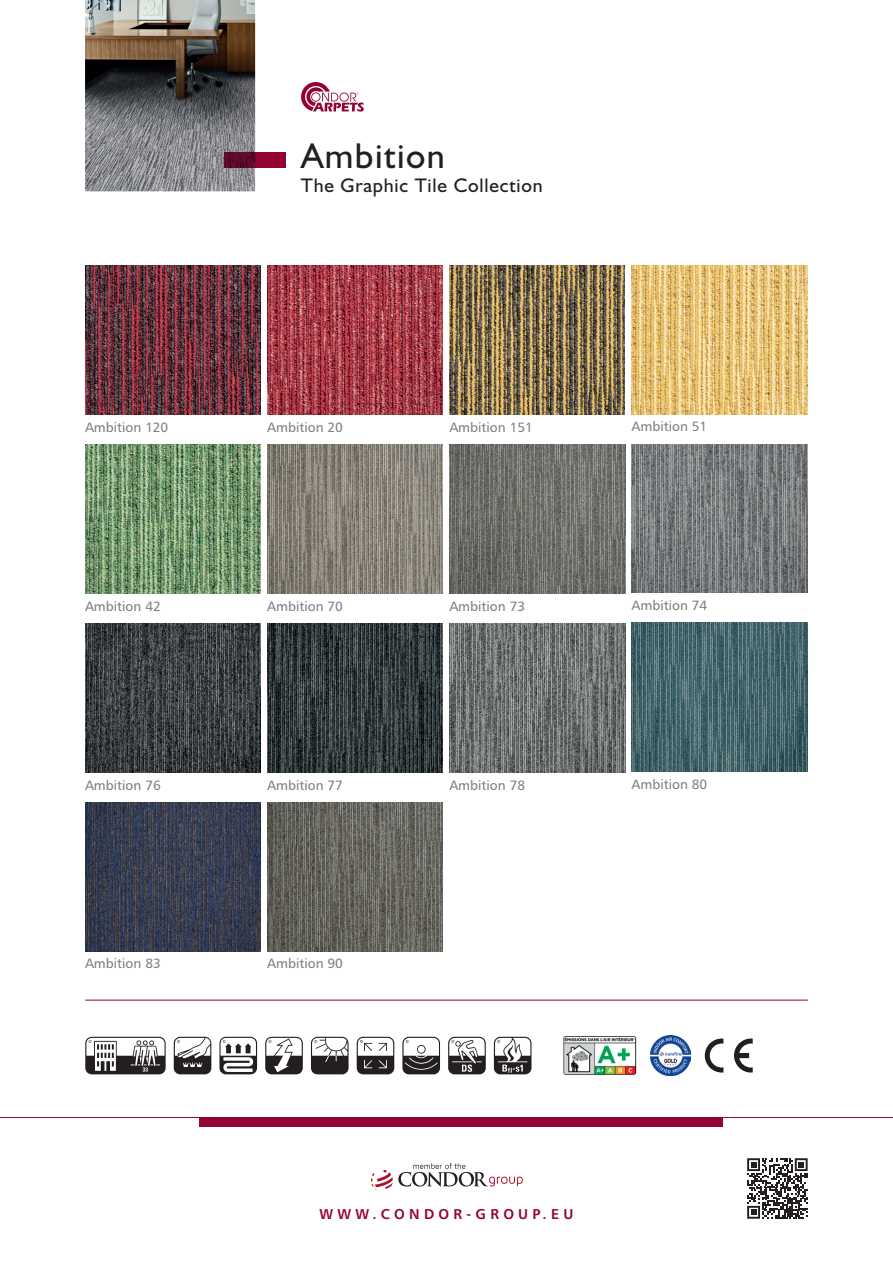
<style>
.page{position:relative;width:893px;height:1263px;background:#fff}
.page>*{position:absolute;margin:0;border:0;box-sizing:border-box;transform-origin:0 0}
.t1{font:36px "Humanist 521 BT";letter-spacing:.04em;color:#231f20}
.t2{font:19.8px "Humanist 521 BT";letter-spacing:.04em;color:#231f20}
.t3{font:14.25px "Humanist 777 BT Bold B";letter-spacing:.3em;color:#930336}
.t4{font:13.5px "Humanist 777 BT Roman B";color:#808083}
</style>
<div class="page">
<svg style="left:747px;top:1158px;width:61px;height:61px"></svg>
<svg style="left:301px;top:82px;width:63px;height:30px"></svg>
<img style="left:450px;top:266px;width:175px;height:149px">
<img style="left:449px;top:445px;width:176px;height:148px">
<img style="left:449px;top:623px;width:176px;height:149px">
<img style="left:631px;top:265px;width:176px;height:149px">
<img style="left:631px;top:444px;width:176px;height:149px">
<img style="left:631px;top:623px;width:176px;height:149px">
<img style="left:85px;top:266px;width:176px;height:149px">
<img style="left:85px;top:445px;width:176px;height:148px">
<img style="left:85px;top:623px;width:176px;height:149px">
<img style="left:85px;top:802px;width:176px;height:149px">
<img style="left:267px;top:266px;width:176px;height:149px">
<img style="left:267px;top:445px;width:176px;height:148px">
<img style="left:267px;top:623px;width:176px;height:149px">
<img style="left:267px;top:802px;width:176px;height:149px">
<img style="left:85px;top:0;width:170px;height:191px">
<div style="left:255px;top:152px;width:31px;height:16px;background:#930336"></div>
<img style="left:225px;top:152px;width:30px;height:16px">
<img style="left:650px;top:1035px;width:41px;height:41px">
<img style="left:563px;top:1036px;width:74px;height:39px">
<svg style="left:705px;top:1038px;width:18px;height:34px"></svg>
<svg style="left:734px;top:1038px;width:19px;height:34px"></svg>
<hr style="left:85px;top:1000px;width:723px;height:1px;background:#930336">
<hr style="left:0;top:1117px;width:893px;height:1px;background:#930336">
<div style="left:199px;top:1118px;width:523px;height:8px;background:#930336"></div>
<svg style="left:371px;top:1163px;width:152px;height:27px"></svg>
<h1 class="t1" style="left:301px;top:133px;width:145px">Ambition</h1>
<h2 class="t2" style="left:301px;top:173px;width:243px">The Graphic Tile Collection</h2>
<p class="t4" style="left:85px;top:419px;width:85px">Ambition 120</p>
<p class="t4" style="left:267px;top:419px;width:77px">Ambition 20</p>
<p class="t4" style="left:449px;top:419px;width:85px">Ambition 151</p>
<p class="t4" style="left:631px;top:418px;width:77px">Ambition 51</p>
<p class="t4" style="left:85px;top:598px;width:77px">Ambition 42</p>
<p class="t4" style="left:267px;top:598px;width:77px">Ambition 70</p>
<p class="t4" style="left:449px;top:598px;width:77px">Ambition 73</p>
<p class="t4" style="left:631px;top:597px;width:77px">Ambition 74</p>
<p class="t4" style="left:85px;top:776px;width:77px">Ambition 76</p>
<p class="t4" style="left:267px;top:776px;width:77px">Ambition 77</p>
<p class="t4" style="left:449px;top:776px;width:77px">Ambition 78</p>
<p class="t4" style="left:631px;top:776px;width:77px">Ambition 80</p>
<p class="t4" style="left:85px;top:955px;width:77px">Ambition 83</p>
<p class="t4" style="left:267px;top:955px;width:77px">Ambition 90</p>
<p class="t3" style="left:319px;top:1205px;width:255px">WWW.CONDOR-GROUP.EU</p>
</div>
